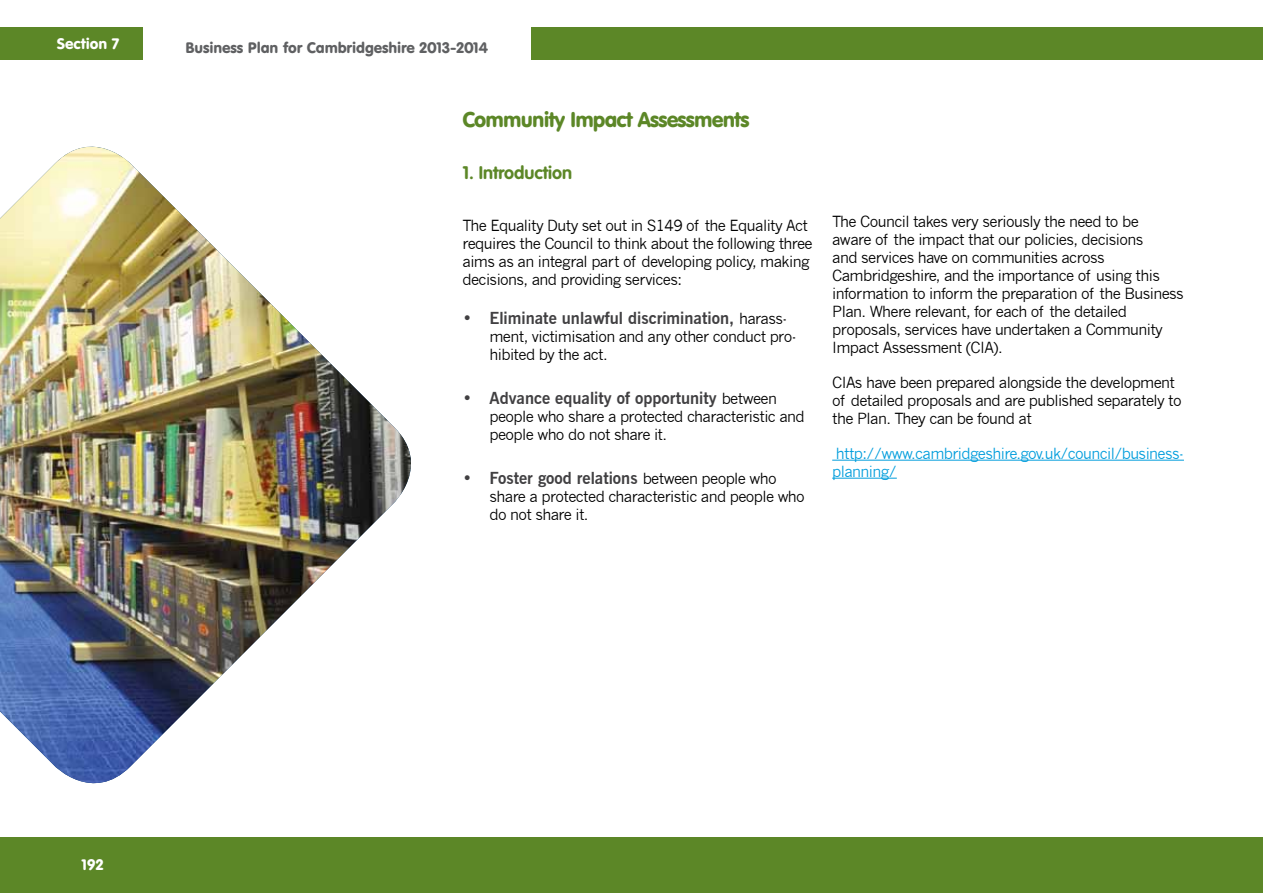
<style>
.page{position:relative;width:1263px;height:893px;background:#fff}
.page>*{position:absolute;margin:0;border:0;box-sizing:border-box;transform-origin:0 0}
.t1{font:21px "VAG Rounded BT";letter-spacing:-.04em;color:#5c8727}
.t2{font:700 18px "VAG Rounded";color:#5c8727}
.t3{font:700 16.5px "News Gothic BT";color:#414042}
.t4{font:15px/18px "News Gothic";letter-spacing:-.04em;color:#000}
.t5{font:15px/18px "News Gothic";letter-spacing:-.04em;color:#009ddc}
.t6{font:15px "VAG Rounded BT";letter-spacing:-.01em;color:#5f6062}
.t7{font:15px "VAG Rounded BT";color:#fff}
.s1{font-family:"News Gothic";font-weight:400;font-size:15px;color:#000}
</style>
<div class="page">
<div style="left:0;top:838px;width:1262px;height:55px;background:#5c8727"></div>
<div style="left:0;top:27px;width:142px;height:32px;background:#5c8727"></div>
<hr style="left:1262px;top:838px;width:1px;height:55px;background:#5c8727">
<div style="left:531px;top:27px;width:732px;height:32px;background:#5c8727"></div>
<hr style="left:832px;top:460px;width:352px;height:1px;background:#009ddc">
<hr style="left:832px;top:478px;width:65px;height:1px;background:#009ddc">
<img style="left:0;top:147px;width:411px;height:637px">
<p class="t7" style="left:57px;top:34px;width:64px">Section 7</p>
<p class="t6" style="left:185px;top:38px;width:304px">Business Plan for Cambridgeshire 2013-2014</p>
<h1 class="t1" style="left:462px;top:106px;width:289px">Community Impact Assessments</h1>
<p class="t2" style="left:462px;top:162px;width:111px">1. Introduction</p>
<p class="t4" style="left:462px;top:216px;width:352px">The Equality Duty set out in S149 of the Equality Act requires the Council to think about the following three aims as an integral part of developing policy, making decisions, and providing services:</p>
<p class="t3" style="left:462px;top:308px;width:326px">• Eliminate unlawful discrimination, <span class="s1">harass-</span></p>
<p class="t4" style="left:489px;top:328px;width:308px">ment, victimisation and any other conduct pro&shy;hibited by the act.</p>
<p class="t3" style="left:462px;top:388px;width:316px">• Advance equality of opportunity <span class="s1">between</span></p>
<p class="t4" style="left:489px;top:408px;width:317px">people who share a protected characteristic and people who do not share it.</p>
<p class="t3" style="left:462px;top:468px;width:316px">• Foster good relations <span class="s1">between people who</span></p>
<p class="t4" style="left:489px;top:487px;width:317px">share a protected characteristic and people who do not share it.</p>
<p class="t4" style="left:832px;top:212px;width:353px">The Council takes very seriously the need to be<br>aware of the impact that our policies, decisions<br>and services have on communities across Cambridgeshire, and the importance of using this information to inform the preparation of the Business Plan. Where relevant, for each of the detailed proposals, services have undertaken a Community Impact Assessment (CIA).</p>
<p class="t4" style="left:832px;top:373px;width:351px">CIAs have been prepared alongside the development of detailed proposals and are published separately to the Plan. They can be found at</p>
<p class="t5" style="left:832px;top:444px;width:353px">http://www.cambridgeshire.gov.uk/council/business&shy;planning/</p>
<p class="t7" style="left:82px;top:855px;width:23px">192</p>
</div>
